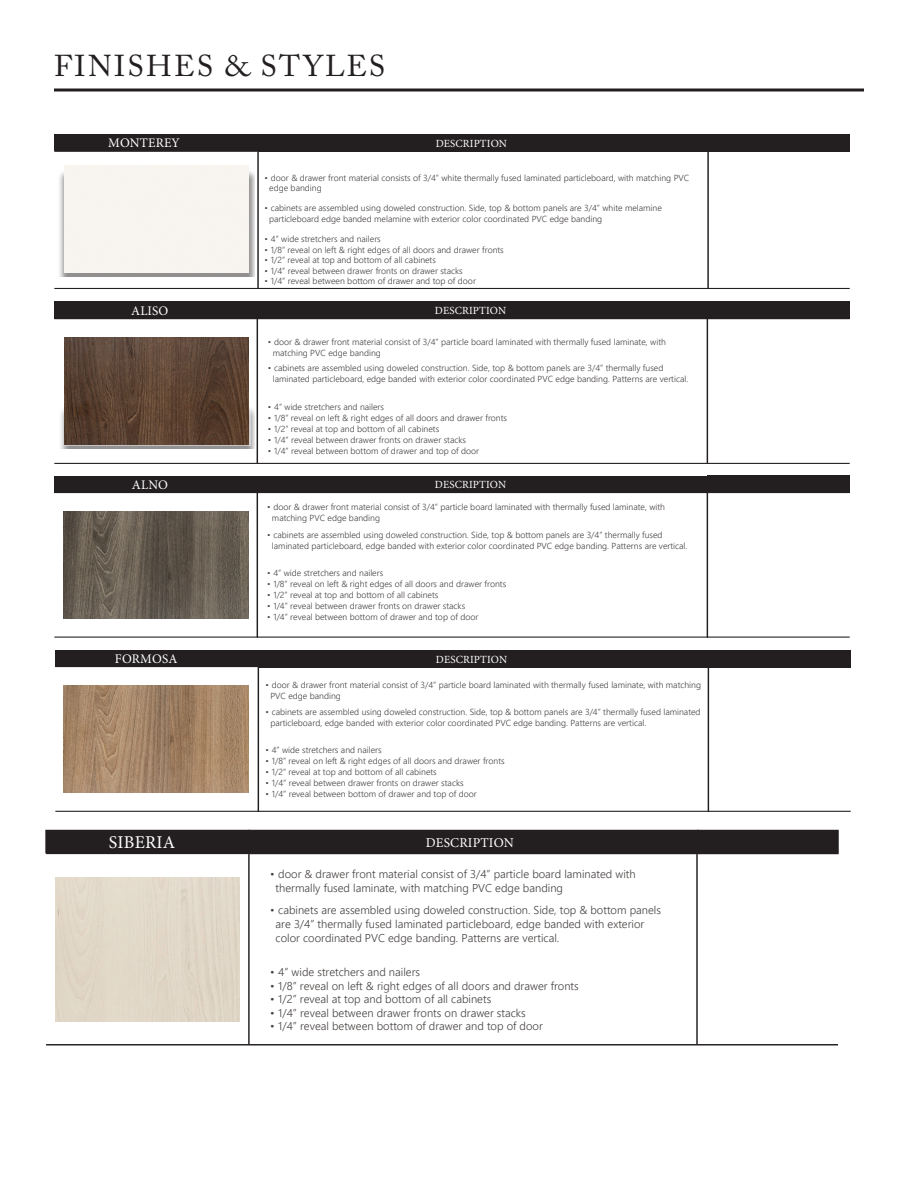
<style>
.page{position:relative;width:918px;height:1188px;background:#fff}
.page>*{position:absolute;margin:0;border:0;box-sizing:border-box;transform-origin:0 0}
.Intestazione_e_sotto{font:30px "Adobe Caslon Pro";letter-spacing:.075em;color:#231f20}
.t1{font:18px "Minion Pro";letter-spacing:.01em;color:#fff}
.t2{font:13.5px "Minion Pro";letter-spacing:.01em;color:#fff}
.t3{font:13.2px "Minion Pro";letter-spacing:.01em;color:#fff}
.t4{font:300 11.25px/14.1px "Segoe UI";color:#44403f}
.t5{font:10.95px "Minion Pro";letter-spacing:.01em;color:#fff}
.t6{font:300 8.7px/10.9px "Segoe UI";color:#44403f}
</style>
<div class="page">
<hr style="left:55px;top:811px;width:796px;height:1px;background:#231f20">
<div style="left:59px;top:333px;width:196px;height:116px;background:#231f20;opacity:.49"></div>
<div style="left:65px;top:412px;width:186px;height:34px;background:#fff;opacity:.45"></div>
<img style="left:65px;top:338px;width:184px;height:106px">
<div style="left:709px;top:134px;width:141px;height:17px;background:#231f20"></div>
<div style="left:258px;top:134px;width:451px;height:17px;background:#231f20"></div>
<hr style="left:257px;top:152px;width:2px;height:137px;background:#231f20">
<hr style="left:707px;top:152px;width:2px;height:137px;background:#231f20">
<div style="left:54px;top:134px;width:204px;height:17px;background:#231f20"></div>
<hr style="left:54px;top:288px;width:796px;height:1px;background:#231f20">
<div style="left:54px;top:302px;width:204px;height:17px;background:#231f20"></div>
<div style="left:707px;top:302px;width:143px;height:17px;background:#231f20"></div>
<div style="left:257px;top:302px;width:451px;height:17px;background:#231f20"></div>
<hr style="left:257px;top:318px;width:1px;height:145px;background:#231f20">
<hr style="left:707px;top:318px;width:1px;height:145px;background:#231f20">
<hr style="left:54px;top:463px;width:796px;height:1px;background:#231f20">
<div style="left:54px;top:476px;width:204px;height:16px;background:#231f20"></div>
<div style="left:707px;top:476px;width:143px;height:17px;background:#231f20"></div>
<div style="left:257px;top:476px;width:451px;height:16px;background:#231f20"></div>
<hr style="left:257px;top:492px;width:1px;height:146px;background:#231f20">
<hr style="left:707px;top:492px;width:1px;height:146px;background:#231f20">
<hr style="left:54px;top:636px;width:796px;height:2px;background:#231f20">
<div style="left:55px;top:650px;width:203px;height:16px;background:#231f20"></div>
<div style="left:708px;top:650px;width:143px;height:17px;background:#231f20"></div>
<div style="left:258px;top:650px;width:451px;height:17px;background:#231f20"></div>
<hr style="left:258px;top:667px;width:1px;height:145px;background:#231f20">
<hr style="left:708px;top:666px;width:1px;height:146px;background:#231f20">
<hr style="left:54px;top:151px;width:796px;height:1px;background:#231f20">
<hr style="left:54px;top:492px;width:796px;height:1px;background:#231f20">
<hr style="left:55px;top:666px;width:796px;height:1px;background:#231f20">
<div style="left:58px;top:161px;width:197px;height:116px;background:#231f20;opacity:.5"></div>
<div style="left:64px;top:165px;width:184px;height:108px;background:#f7f5ef"></div>
<svg style="left:54px;top:88px;width:810px;height:4px;background:#595657"></svg>
<div style="left:58px;top:507px;width:196px;height:116px;background:#231f20;opacity:.49"></div>
<img style="left:64px;top:511px;width:184px;height:107px">
<div style="left:58px;top:681px;width:196px;height:116px;background:#231f20;opacity:.49"></div>
<img style="left:64px;top:685px;width:184px;height:107px">
<div style="left:698px;top:831px;width:140px;height:22px;background:#231f20"></div>
<div style="left:697px;top:830px;width:142px;height:24px;border:1px solid #231f20"></div>
<div style="left:249px;top:831px;width:449px;height:22px;background:#231f20"></div>
<div style="left:248px;top:830px;width:450px;height:24px;border:1px solid #231f20"></div>
<hr style="left:248px;top:854px;width:2px;height:191px;background:#231f20">
<hr style="left:696px;top:854px;width:2px;height:190px;background:#231f20">
<div style="left:46px;top:831px;width:203px;height:22px;background:#231f20"></div>
<div style="left:45px;top:830px;width:205px;height:23px;border:1px solid #231f20"></div>
<hr style="left:46px;top:1044px;width:792px;height:2px;background:#231f20">
<hr style="left:46px;top:853px;width:792px;height:1px;background:#231f20">
<div style="left:50px;top:872px;width:195px;height:155px;background:#231f20;opacity:.5"></div>
<div style="left:56px;top:878px;width:183px;height:143px;background:#e1d7c8"></div>
<p class="Intestazione_e_sotto" style="left:54px;top:48px;width:333px">FINISHES &amp; STYLES</p>
<p class="t3" style="left:108px;top:134px;width:73px">MONTEREY</p>
<p class="t5" style="left:436px;top:136px;width:73px">DESCRIPTION</p>
<p class="t6" style="left:269px;top:172px;width:422px;line-height:10.5px;text-indent:-5px">• door &amp; drawer front material consists of 3/4” white thermally fused laminated particleboard, with matching PVC edge banding</p>
<p class="t6" style="left:269px;top:203px;width:394px;line-height:10.5px;text-indent:-5px">• cabinets are assembled using doweled construction. Side, top &amp; bottom panels are 3/4” white melamine particleboard edge banded melamine with exterior color coordinated PVC edge banding</p>
<p class="t6" style="left:265px;top:233px;width:118px">• 4” wide stretchers and nailers</p>
<p class="t6" style="left:265px;top:244px;width:241px">• 1/8” reveal on left &amp; right edges of all doors and drawer fronts</p>
<p class="t6" style="left:265px;top:254px;width:173px">• 1/2” reveal at top and bottom of all cabinets</p>
<p class="t6" style="left:265px;top:265px;width:200px">• 1/4” reveal between drawer fronts on drawer stacks</p>
<p class="t6" style="left:265px;top:275px;width:213px">• 1/4” reveal between bottom of drawer and top of door</p>
<p class="t3" style="left:131px;top:302px;width:39px">ALISO</p>
<p class="t5" style="left:435px;top:303px;width:73px">DESCRIPTION</p>
<p class="t6" style="left:273px;top:336px;width:395px;text-indent:-5px">• door &amp; drawer front material consist of 3/4” particle board laminated with thermally fused laminate, with matching PVC edge banding</p>
<p class="t6" style="left:273px;top:362px;width:417px;text-indent:-5px">• cabinets are assembled using doweled construction. Side, top &amp; bottom panels are 3/4” thermally fused laminated particleboard, edge banded with exterior color coordinated PVC edge banding. Patterns are vertical.</p>
<p class="t6" style="left:268px;top:401px;width:118px">• 4” wide stretchers and nailers</p>
<p class="t6" style="left:268px;top:412px;width:241px">• 1/8” reveal on left &amp; right edges of all doors and drawer fronts</p>
<p class="t6" style="left:268px;top:423px;width:173px">• 1/2” reveal at top and bottom of all cabinets</p>
<p class="t6" style="left:268px;top:434px;width:200px">• 1/4” reveal between drawer fronts on drawer stacks</p>
<p class="t6" style="left:268px;top:445px;width:213px">• 1/4” reveal between bottom of drawer and top of door</p>
<p class="t3" style="left:132px;top:476px;width:38px">ALNO</p>
<p class="t5" style="left:435px;top:477px;width:73px">DESCRIPTION</p>
<p class="t6" style="left:272px;top:501px;width:395px;text-indent:-5px">• door &amp; drawer front material consist of 3/4” particle board laminated with thermally fused laminate, with matching PVC edge banding</p>
<p class="t6" style="left:272px;top:529px;width:417px;text-indent:-5px">• cabinets are assembled using doweled construction. Side, top &amp; bottom panels are 3/4” thermally fused laminated particleboard, edge banded with exterior color coordinated PVC edge banding. Patterns are vertical.</p>
<p class="t6" style="left:267px;top:568px;width:118px">• 4” wide stretchers and nailers</p>
<p class="t6" style="left:267px;top:579px;width:241px">• 1/8” reveal on left &amp; right edges of all doors and drawer fronts</p>
<p class="t6" style="left:267px;top:590px;width:173px">• 1/2” reveal at top and bottom of all cabinets</p>
<p class="t6" style="left:267px;top:601px;width:200px">• 1/4” reveal between drawer fronts on drawer stacks</p>
<p class="t6" style="left:267px;top:611px;width:213px">• 1/4” reveal between bottom of drawer and top of door</p>
<p class="t3" style="left:115px;top:650px;width:64px">FORMOSA</p>
<p class="t5" style="left:436px;top:652px;width:73px">DESCRIPTION</p>
<h2 class="t1" style="left:109px;top:831px;width:68px">SIBERIA</h2>
<p class="t6" style="left:270px;top:679px;width:432px;text-indent:-5px">• door &amp; drawer front material consist of 3/4” particle board laminated with thermally fused laminate, with matching<br>PVC edge banding</p>
<p class="t6" style="left:270px;top:706px;width:432px;text-indent:-5px">• cabinets are assembled using doweled construction. Side, top &amp; bottom panels are 3/4” thermally fused laminated particleboard, edge banded with exterior color coordinated PVC edge banding. Patterns are vertical.</p>
<p class="t6" style="left:265px;top:744px;width:118px">• 4” wide stretchers and nailers</p>
<p class="t6" style="left:265px;top:755px;width:241px">• 1/8” reveal on left &amp; right edges of all doors and drawer fronts</p>
<p class="t6" style="left:265px;top:766px;width:173px">• 1/2” reveal at top and bottom of all cabinets</p>
<p class="t6" style="left:265px;top:777px;width:200px">• 1/4” reveal between drawer fronts on drawer stacks</p>
<p class="t6" style="left:265px;top:788px;width:213px">• 1/4” reveal between bottom of drawer and top of door</p>
<h3 class="t2" style="left:426px;top:833px;width:90px">DESCRIPTION</h3>
<p class="t4" style="left:276px;top:866px;width:362px;text-indent:-6px">• door &amp; drawer front material consist of 3/4” particle board laminated with thermally fused laminate, with matching PVC edge banding</p>
<p class="t4" style="left:276px;top:902px;width:387px;text-indent:-6px">• cabinets are assembled using doweled construction. Side, top &amp; bottom panels are 3/4” thermally fused laminated particleboard, edge banded with exterior color coordinated PVC edge banding. Patterns are vertical.</p>
<p class="t4" style="left:270px;top:965px;width:152px">• 4” wide stretchers and nailers</p>
<p class="t4" style="left:270px;top:978px;width:310px">• 1/8” reveal on left &amp; right edges of all doors and drawer fronts</p>
<p class="t4" style="left:270px;top:992px;width:223px">• 1/2” reveal at top and bottom of all cabinets</p>
<p class="t4" style="left:270px;top:1005px;width:257px">• 1/4” reveal between drawer fronts on drawer stacks</p>
<p class="t4" style="left:270px;top:1019px;width:274px">• 1/4” reveal between bottom of drawer and top of door</p>
</div>
